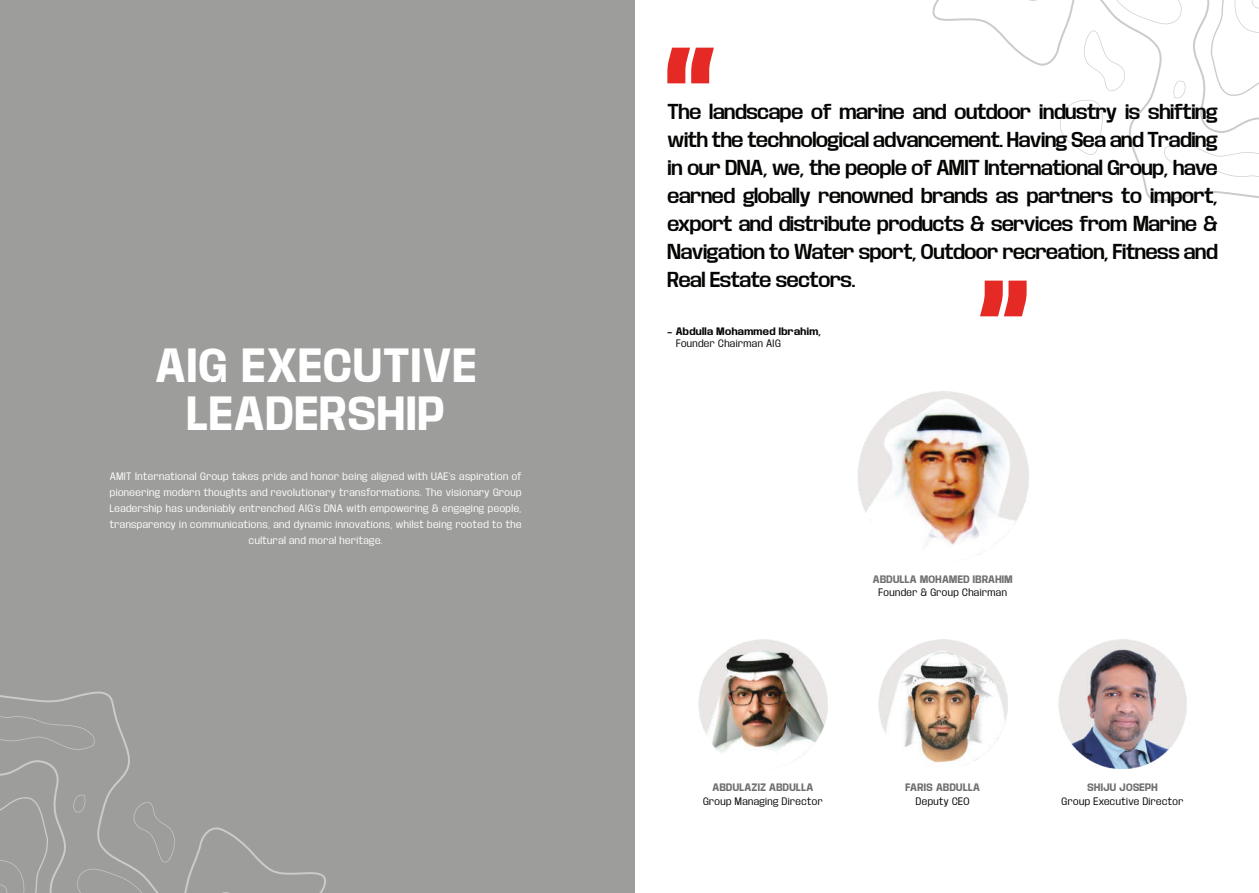
<style>
.page{position:relative;width:1259px;height:893px;background:#fff}
.page>*{position:absolute;margin:0;border:0;box-sizing:border-box;transform-origin:0 0}
.t1{font:700 159.3px "Base Neue";color:#e52a26}
.t2{font:700 42.45px/47.8px "Base Neue";letter-spacing:.04em;color:#fff;text-align:center}
.t3{font:600 19.05px/28px "Base Neue";letter-spacing:-.02em;color:#040503;text-align:justify}
.t4{font:9.6px/16px "Base Neue";letter-spacing:.04em;color:#fff;text-align:center}
.t5{font:9.6px "Base Neue";letter-spacing:.04em;color:#040503}
.t6{font:700 9.6px "Base Neue";letter-spacing:.04em;color:#706e6f}
.t7{font:700 9.6px "Base Neue";letter-spacing:.04em;color:#040503}
</style>
<div class="page">
<div style="left:0;top:0;width:634px;height:893px;background:#9d9d9c"></div>
<svg style="left:184px;top:827px;width:142px;height:66px"></svg>
<svg style="left:0;top:692px;width:175px;height:201px"></svg>
<svg style="left:932px;top:0;width:327px;height:202px"></svg>
<img style="left:858px;top:391px;width:170px;height:164px">
<img style="left:1058px;top:640px;width:129px;height:128px">
<img style="left:698px;top:640px;width:129px;height:123px">
<img style="left:878px;top:640px;width:129px;height:123px">
<h2 class="t2" style="left:155px;top:340px;width:322px">AIG EXECUTIVE<br>LEADERSHIP</h2>
<p class="t4" style="left:110px;top:468px;width:413px">AMIT International Group takes pride and honor being aligned with UAE’s aspiration of pioneering modern thoughts and revolutionary transformations. The visionary Group Leadership has undeniably entrenched AIG’s DNA with empowering &amp; engaging people, transparency in communications, and dynamic innovations, whilst being rooted to the cultural and moral heritage.</p>
<h1 class="t1" style="left:662px;top:-2px;width:60px">“</h1>
<p class="t3" style="left:667px;top:97px;width:552px">The landscape of marine and outdoor industry is shifting with the technological advancement. Having Sea and Trading in our DNA, we, the people of AMIT International Group, have earned globally renowned brands as partners to import, export and distribute products &amp; services from Marine &amp; Navigation to Water sport, Outdoor recreation, Fitness and Real Estate sectors.</p>
<h1 class="t1" style="left:977px;top:230px;width:58px">”</h1>
<p class="t7" style="left:667px;top:325px;width:155px">– Abdulla Mohammed Ibrahim,</p>
<p class="t5" style="left:676px;top:337px;width:106px">Founder Chairman AIG</p>
<p class="t6" style="left:873px;top:572px;width:141px">ABDULLA MOHAMED IBRAHIM</p>
<p class="t5" style="left:878px;top:586px;width:130px">Founder &amp; Group Chairman</p>
<p class="t6" style="left:712px;top:780px;width:102px">ABDULAZIZ ABDULLA</p>
<p class="t5" style="left:703px;top:794px;width:121px">Group Managing Director</p>
<p class="t6" style="left:905px;top:780px;width:76px">FARIS ABDULLA</p>
<p class="t5" style="left:916px;top:794px;width:55px">Deputy CEO</p>
<p class="t6" style="left:1087px;top:780px;width:72px">SHIJU JOSEPH</p>
<p class="t5" style="left:1061px;top:794px;width:123px">Group Executive Director</p>
</div>
